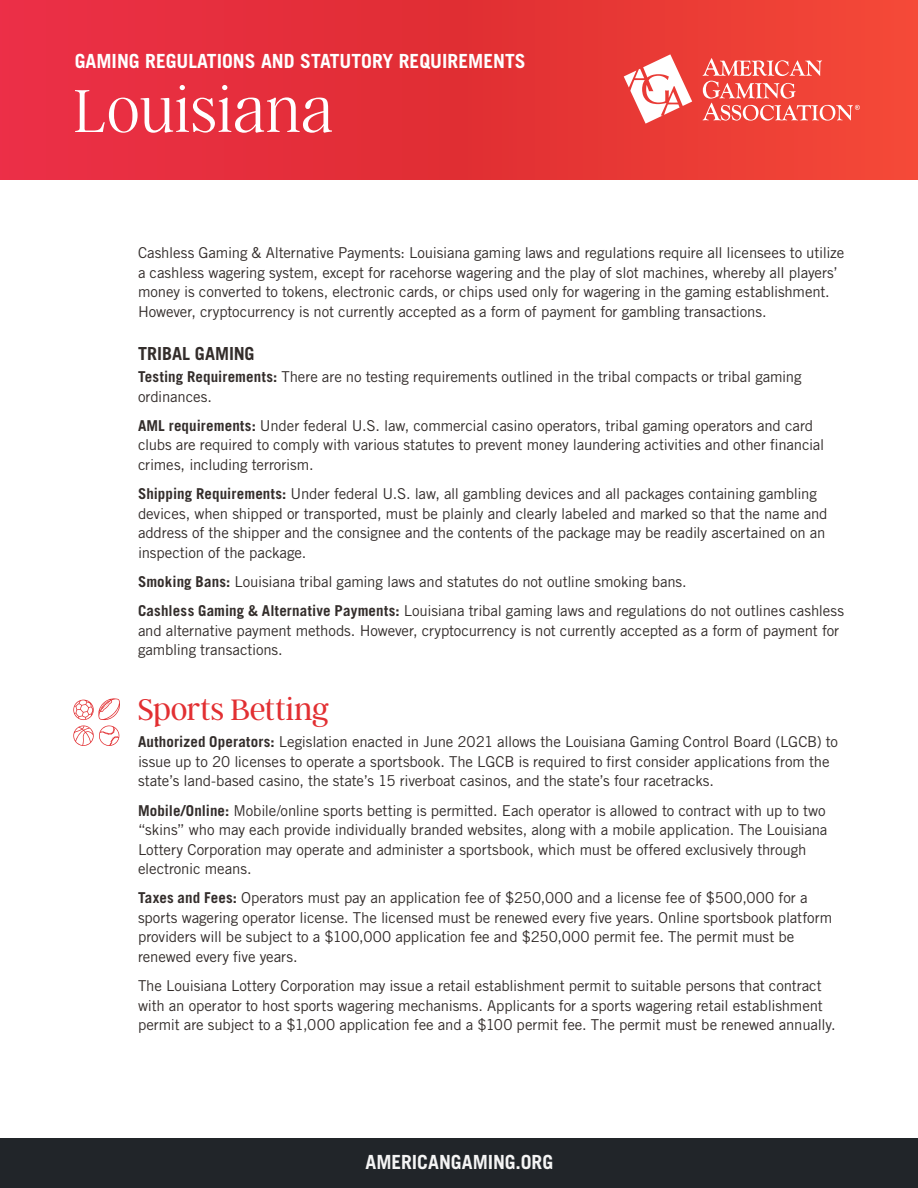
<style>
.page{position:relative;width:918px;height:1188px;background:#fff}
.page>*{position:absolute;margin:0;border:0;box-sizing:border-box;transform-origin:0 0}
.t1{font:100 67.5px "Argent CF";letter-spacing:.01em;color:#fff}
.t2{font:300 33px "Argent CF";color:#e22f32}
.t3{font:700 19.5px "Trade Gothic LT Std";color:#fff}
.t4{font:700 19.5px "Trade Gothic LT Std";color:#f4f4f4}
.t5{font:700 18px "Trade Gothic LT Std";color:#332d2b}
.t6{font:15px/19.5px "Trade Gothic LT Std";letter-spacing:-.01em;color:#332d2b}
.s1{font-weight:700}
</style>
<div class="page">
<div style="left:0;top:1138px;width:918px;height:50px;background:#212529"></div>
<div style="left:0;top:0;width:918px;height:179px;background:linear-gradient(to right,#e32841,#ed4332)"></div>
<svg style="left:624px;top:54px;width:68px;height:70px"></svg>
<svg style="left:703px;top:58px;width:157px;height:63px;background:#f1635a"></svg>
<svg style="left:73px;top:698px;width:47px;height:48px"></svg>
<h3 class="t3" style="left:75px;top:50px;width:452px">GAMING REGULATIONS AND STATUTORY REQUIREMENTS</h3>
<h1 class="t1" style="left:73px;top:76px;width:262px">Louisiana</h1>
<p class="t6" style="left:138px;top:243px;width:708px">Cashless Gaming &amp; Alternative Payments: Louisiana gaming laws and regulations require all licensees to utilize a cashless wagering system, except for racehorse wagering and the play of slot machines, whereby all players’ money is converted to tokens, electronic cards, or chips used only for wagering in the gaming establishment.<br>However, cryptocurrency is not currently accepted as a form of payment for gambling transactions.</p>
<p class="t5" style="left:138px;top:342px;width:118px">TRIBAL GAMING</p>
<p class="t6" style="left:138px;top:367px;width:665px"><span class="s1">Testing Requirements:</span> There are no testing requirements outlined in the tribal compacts or tribal gaming ordinances.</p>
<p class="t6" style="left:138px;top:416px;width:688px"><span class="s1">AML requirements:</span> Under federal U.S. law, commercial casino operators, tribal gaming operators and card clubs are required to comply with various statutes to prevent money laundering activities and other financial crimes, including terrorism.</p>
<p class="t6" style="left:138px;top:484px;width:691px"><span class="s1">Shipping Requirements:</span> Under federal U.S. law, all gambling devices and all packages containing gambling devices, when shipped or transported, must be plainly and clearly labeled and marked so that the name and address of the shipper and the consignee and the contents of the package may be readily ascertained on an inspection of the package.</p>
<p class="t6" style="left:138px;top:567px;width:708px;line-height:29.2px"><span class="s1">Smoking Bans:</span> Louisiana tribal gaming laws and statutes do not outline smoking bans.<br><span class="s1">Cashless Gaming &amp; Alternative Payments:</span> Louisiana tribal gaming laws and regulations do not outlines cashless</p>
<p class="t6" style="left:138px;top:620px;width:703px">and alternative payment methods. However, cryptocurrency is not currently accepted as a form of payment for gambling transactions.</p>
<h2 class="t2" style="left:138px;top:693px;width:193px">Sports Betting</h2>
<p class="t6" style="left:138px;top:732px;width:702px"><span class="s1">Authorized Operators:</span> Legislation enacted in June 2021 allows the Louisiana Gaming Control Board (LGCB) to issue up to 20 licenses to operate a sportsbook. The LGCB is required to first consider applications from the state’s land-based casino, the state’s 15 riverboat casinos, and the state’s four racetracks.</p>
<p class="t6" style="left:138px;top:800px;width:691px"><span class="s1">Mobile/Online:</span> Mobile/online sports betting is permitted. Each operator is allowed to contract with up to two “skins” who may each provide individually branded websites, along with a mobile application. The Louisiana Lottery Corporation may operate and administer a sportsbook, which must be offered exclusively through electronic means.</p>
<p class="t6" style="left:138px;top:888px;width:696px"><span class="s1">Taxes and Fees:</span> Operators must pay an application fee of $250,000 and a license fee of $500,000 for a sports wagering operator license. The licensed must be renewed every five years. Online sportsbook platform providers will be subject to a $100,000 application fee and $250,000 permit fee. The permit must be renewed every five years.</p>
<p class="t6" style="left:138px;top:976px;width:699px">The Louisiana Lottery Corporation may issue a retail establishment permit to suitable persons that contract with an operator to host sports wagering mechanisms. Applicants for a sports wagering retail establishment permit are subject to a $1,000 application fee and a $100 permit fee. The permit must be renewed annually.</p>
<h3 class="t4" style="left:365px;top:1150px;width:189px">AMERICANGAMING.ORG</h3>
</div>
